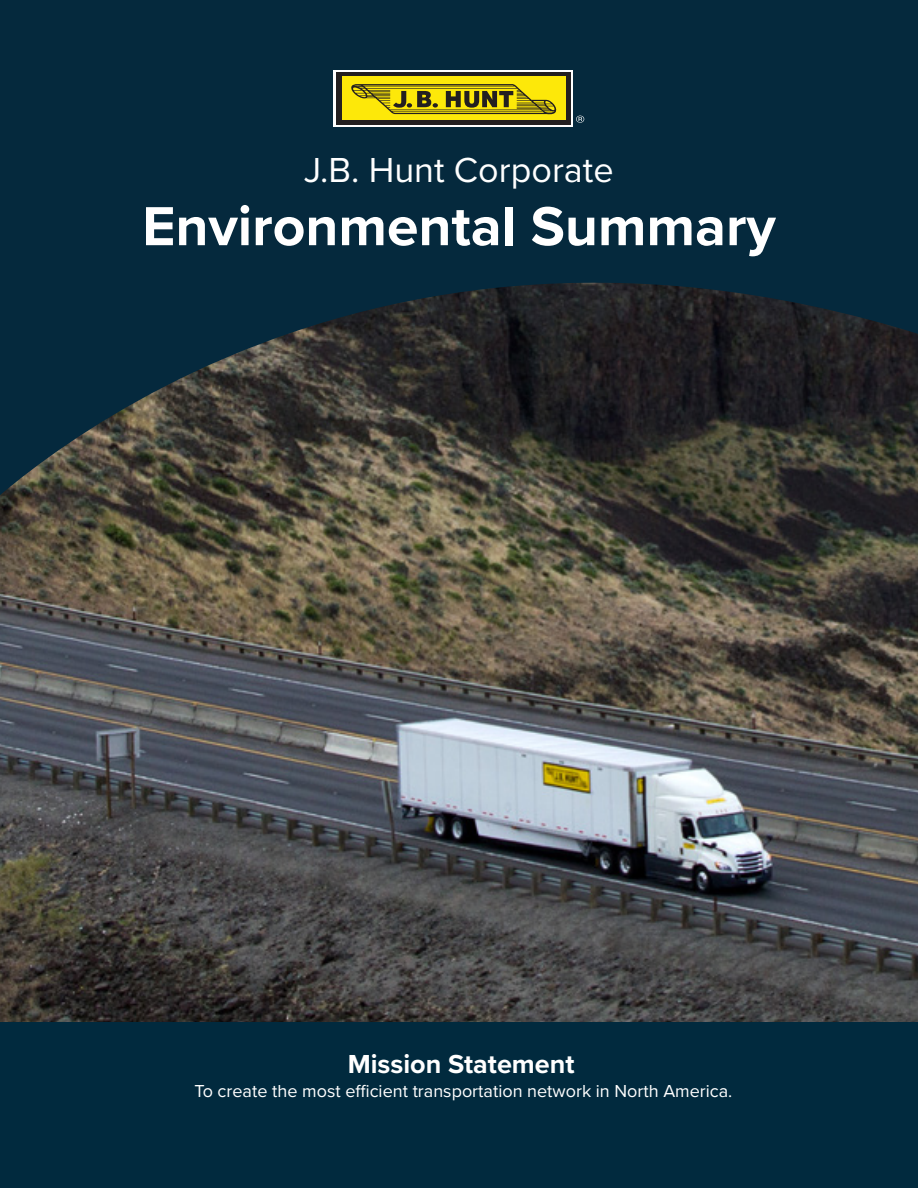
<style>
.page{position:relative;width:918px;height:1188px;background:#fff}
.page>*{position:absolute;margin:0;border:0;box-sizing:border-box;transform-origin:0 0}
.t1{font:700 57px "Proxima Nova";color:#fff}
.t2{font:36px "Proxima Nova";color:#fff}
.t3{font:700 27px "Proxima Nova";color:#fff}
.t4{font:18px "Proxima Nova";color:#fff}
</style>
<div class="page">
<div style="left:0;top:1022px;width:918px;height:166px;background:#012a3e"></div>
<img style="left:0;top:529px;width:918px;height:493px">
<svg style="left:0;top:0;width:918px;height:529px;background:#182d37"></svg>
<svg style="left:576px;top:116px;width:8px;height:7px"></svg>
<div style="left:334px;top:70px;width:239px;height:56px;background:#fff"></div>
<div style="left:336px;top:72px;width:235px;height:53px;background:#231f20"></div>
<div style="left:342px;top:77px;width:223px;height:43px;background:#fde809"></div>
<svg style="left:351px;top:84px;width:205px;height:31px"></svg>
<p class="t2" style="left:304px;top:143px;width:311px">J.B. Hunt Corporate</p>
<p class="t1" style="left:142px;top:184px;width:635px">Environmental Summary</p>
<p class="t3" style="left:348px;top:1044px;width:228px">Mission Statement</p>
<p class="t4" style="left:195px;top:1078px;width:539px">To create the most efficient transportation network in North America.</p>
</div>
